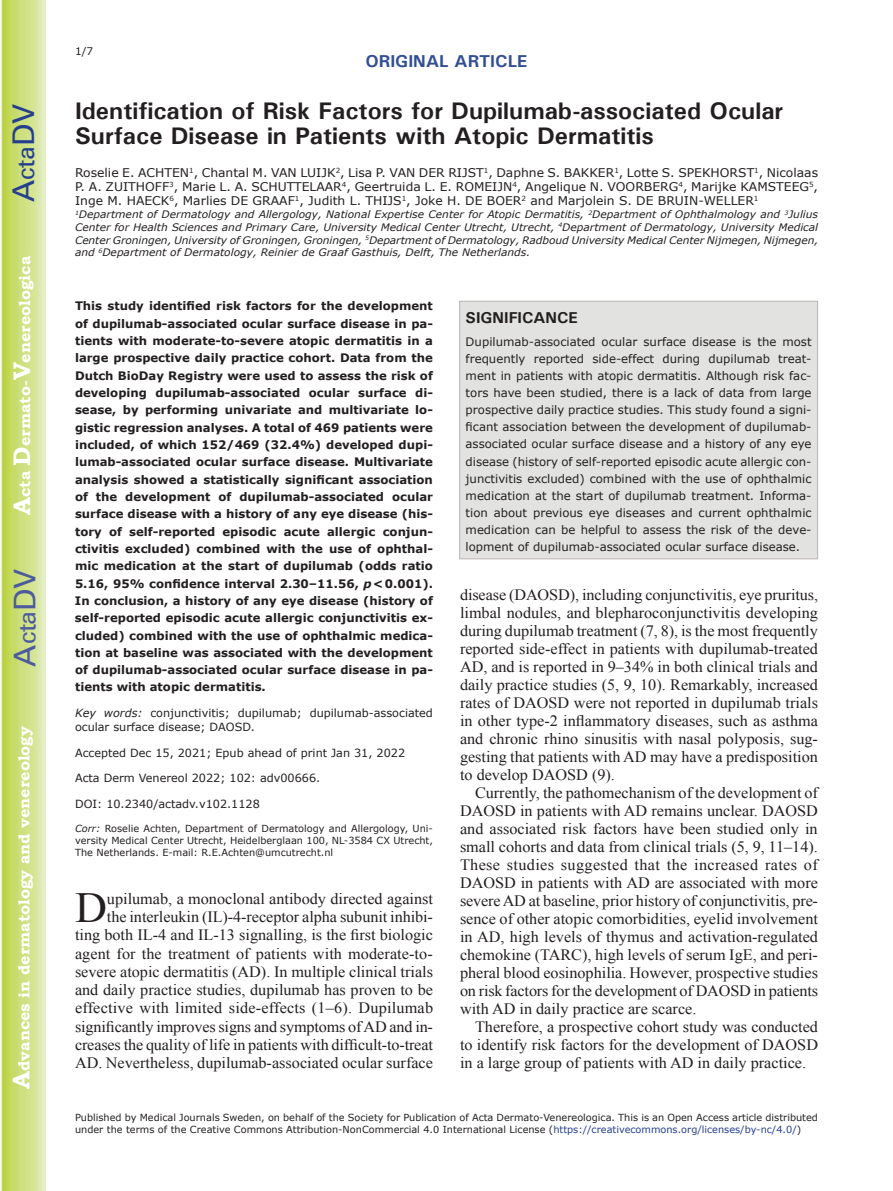
<style>
.page{position:relative;width:893px;height:1191px;background:#fff}
.page>*{position:absolute;margin:0;border:0;box-sizing:border-box;transform-origin:0 0}
.t1{font:42.9px "Times New Roman";color:#231f20}
.t2{font:30px "Univers";color:#4d5a9e}
.t3{font:30px "Univers";color:#253f8e}
.t4{font:700 24px/25.5px "Univers";color:#231f20}
.t5{font:700 17.25px "Univers";color:#324f95}
.t6{font:15.75px/18px "Times New Roman";color:#231f20;text-align:justify}
.t7{font:700 15.75px "Bookman Old Style";color:#fff}
.t8{font:700 15.75px "Univers";color:#231f20}
.t9{font:12px/14.4px "Verdana";color:#231f20;text-align:justify}
.t10{font:700 11.7px/17.2px "Verdana";color:#231f20;text-align:justify}
.t11{font:11.7px/17.1px "Verdana";color:#231f20;text-align:justify}
.t12{font:11.25px/13.6px "Verdana";color:#231f20}
.t13{font:10.5px "Verdana";color:#231f20}
.t14{font:italic 10.35px/12.8px "Verdana";color:#231f20;text-align:justify}
.t15{font:9.75px/11.9px "Verdana";color:#231f20}
.s1{font-size:24px}
.s2{font-style:italic}
.s3{color:#253f8e}
</style>
<div class="page">
<svg style="left:1px;top:0;width:45px;height:1191px;background:#cfe084"></svg>
<div style="left:459px;top:301px;width:359px;height:258px;background:#e2e2e1;border:1px solid #bab5b4"></div>
<h2 class="t3" style="left:6px;top:202px;width:100px;rotate:-90deg">A<span class="s1">cta</span>DV</h2>
<p class="t7" style="left:15px;top:515px;width:260px;rotate:-90deg"><span class="s1">A</span>cta <span class="s1">D</span>ermato-<span class="s1">V</span>enereologica</p>
<h2 class="t2" style="left:7px;top:666px;width:100px;rotate:-90deg">A<span class="s1">cta</span>DV</h2>
<p class="t7" style="left:15px;top:1088px;width:364px;rotate:-90deg"><span class="s1">A</span>dvances in dermatology and venereology</p>
<p class="t13" style="left:75px;top:44px;width:20px">1/7</p>
<p class="t5" style="left:365px;top:50px;width:163px">ORIGINAL ARTICLE</p>
<h3 class="t4" style="left:75px;top:97px;width:710px">Identification of Risk Factors for Dupilumab-associated Ocular<br>Surface Disease in Patients with Atopic Dermatitis</h3>
<p class="t9" style="left:75px;top:165px;width:745px">Roselie E. ACHTEN<sup>1</sup>, Chantal M. VAN LUIJK<sup>2</sup>, Lisa P. VAN DER RIJST<sup>1</sup>, Daphne S. BAKKER<sup>1</sup>, Lotte S. SPEKHORST<sup>1</sup>, Nicolaas P. A. ZUITHOFF<sup>3</sup>, Marie L. A. SCHUTTELAAR<sup>4</sup>, Geertruida L. E. ROMEIJN<sup>4</sup>, Angelique N. VOORBERG<sup>4</sup>, Marijke KAMSTEEG<sup>5</sup>, Inge M. HAECK<sup>6</sup>, Marlies DE GRAAF<sup>1</sup>, Judith L. THIJS<sup>1</sup>, Joke H. DE BOER<sup>2</sup> and Marjolein S. DE BRUIN-WELLER<sup>1</sup></p>
<p class="t14" style="left:75px;top:208px;width:745px"><sup>1</sup>Department of Dermatology and Allergology, National Expertise Center for Atopic Dermatitis, <sup>2</sup>Department of Ophthalmology and <sup>3</sup>Julius Center for Health Sciences and Primary Care, University Medical Center Utrecht, Utrecht, <sup>4</sup>Department of Dermatology, University Medical Center Groningen, University of Groningen, Groningen, <sup>5</sup>Department of Dermatology, Radboud University Medical Center Nijmegen, Nijmegen, and <sup>6</sup>Department of Dermatology, Reinier de Graaf Gasthuis, Delft, The Netherlands.</p>
<p class="t10" style="left:75px;top:297px;width:359px">This study identified risk factors for the development of dupilumab-associated ocular surface disease in pa&shy;tients with moderate-to-severe atopic dermatitis in a large prospective daily practice cohort. Data from the Dutch BioDay Registry were used to assess the risk of developing dupilumab-associated ocular surface di&shy;sease, by performing univariate and multivariate lo&shy;gistic regression analyses. A total of 469 patients were included, of which 152/469 (32.4%) developed dupi&shy;lumab-associated ocular surface disease. Multivariate analysis showed a statistically significant association of the development of dupilumab-associated ocular surface disease with a history of any eye disease (his&shy;tory of self-reported episodic acute allergic conjun&shy;ctivitis excluded) combined with the use of ophthal&shy;mic medication at the start of dupilumab (odds ratio 5.16, 95% confidence interval 2.30–11.56, <span class="s2">p</span>&lt;0.001).<br>In conclusion, a history of any eye disease (history of self-reported episodic acute allergic conjunctivitis ex&shy;cluded) combined with the use of ophthalmic medica&shy;tion at baseline was associated with the development of dupilumab-associated ocular surface disease in pa&shy;tients with atopic dermatitis.</p>
<p class="t12" style="left:75px;top:706px;width:359px"><span class="s2">Key words:</span> conjunctivitis; dupilumab; dupilumab-associated ocular surface disease; DAOSD.</p>
<p class="t12" style="left:75px;top:746px;width:332px">Accepted Dec 15, 2021; Epub ahead of print Jan 31, 2022</p>
<p class="t12" style="left:75px;top:771px;width:247px">Acta Derm Venereol 2022; 102: adv00666.</p>
<p class="t12" style="left:75px;top:797px;width:186px">DOI: 10.2340/actadv.v102.1128</p>
<p class="t15" style="left:75px;top:822px;width:359px;text-align:justify"><span class="s2">Corr:</span> Roselie Achten, Department of Dermatology and Allergology, Uni&shy;versity Medical Center Utrecht, Heidelberglaan 100, NL-3584 CX Utrecht, The Netherlands. E-mail: R.E.Achten@umcutrecht.nl</p>
<h1 class="t1" style="left:75px;top:879px;width:33px">D</h1>
<p class="t6" style="left:75px;top:889px;width:360px;text-align:right">upilumab, a monoclonal antibody directed against<br>the interleukin (IL)-4-receptor alpha subunit inhibi-<br>ting both IL-4 and IL-13 signalling, is the first biologic agent for the treatment of patients with moderate-to&shy;severe atopic dermatitis (AD). In multiple clinical trials and daily practice studies, dupilumab has proven to be effective with limited side-effects (1–6). Dupilumab significantly improves signs and symptoms of AD and in&shy;creases the quality of life in patients with difficult-to-treat AD. Nevertheless, dupilumab-associated ocular surface</p>
<p class="t8" style="left:466px;top:307px;width:114px">SIGNIFICANCE</p>
<p class="t11" style="left:466px;top:333px;width:347px">Dupilumab-associated ocular surface disease is the most frequently reported side-effect during dupilumab treat&shy;ment in patients with atopic dermatitis. Although risk fac&shy;tors have been studied, there is a lack of data from large prospective daily practice studies. This study found a signi&shy;ficant association between the development of dupilumab&shy;associated ocular surface disease and a history of any eye disease (history of self-reported episodic acute allergic con&shy;junctivitis excluded) combined with the use of ophthalmic medication at the start of dupilumab treatment. Informa&shy;tion about previous eye diseases and current ophthalmic medication can be helpful to assess the risk of the deve&shy;lopment of dupilumab-associated ocular surface disease.</p>
<p class="t6" style="left:460px;top:585px;width:360px">disease (DAOSD), including conjunctivitis, eye pruritus, limbal nodules, and blepharoconjunctivitis developing during dupilumab treatment (7, 8), is the most frequently reported side-effect in patients with dupilumab-treated AD, and is reported in 9–34% in both clinical trials and daily practice studies (5, 9, 10). Remarkably, increased rates of DAOSD were not reported in dupilumab trials in other type-2 inflammatory diseases, such as asthma and chronic rhino sinusitis with nasal polyposis, sug&shy;gesting that patients with AD may have a predisposition to develop DAOSD (9).</p>
<p class="t6" style="left:460px;top:783px;width:360px;text-indent:15px">Currently, the pathomechanism of the development of DAOSD in patients with AD remains unclear. DAOSD and associated risk factors have been studied only in small cohorts and data from clinical trials (5, 9, 11–14).<br>These studies suggested that the increased rates of DAOSD in patients with AD are associated with more severe AD at baseline, prior history of conjunctivitis, pre&shy;sence of other atopic comorbidities, eyelid involvement in AD, high levels of thymus and activation-regulated chemokine (TARC), high levels of serum IgE, and peri&shy;pheral blood eosinophilia. However, prospective studies on risk factors for the development of DAOSD in patients with AD in daily practice are scarce.</p>
<p class="t6" style="left:460px;top:1017px;width:360px;text-indent:15px">Therefore, a prospective cohort study was conducted to identify risk factors for the development of DAOSD in a large group of patients with AD in daily practice.</p>
<p class="t15" style="left:75px;top:1111px;width:744px">Published by Medical Journals Sweden, on behalf of the Society for Publication of Acta Dermato-Venereologica. This is an Open Access article distributed under the terms of the Creative Commons Attribution-NonCommercial 4.0 International License (<span class="s3">https://creativecommons.org/licenses/by-nc/4.0/</span>)</p>
</div>
